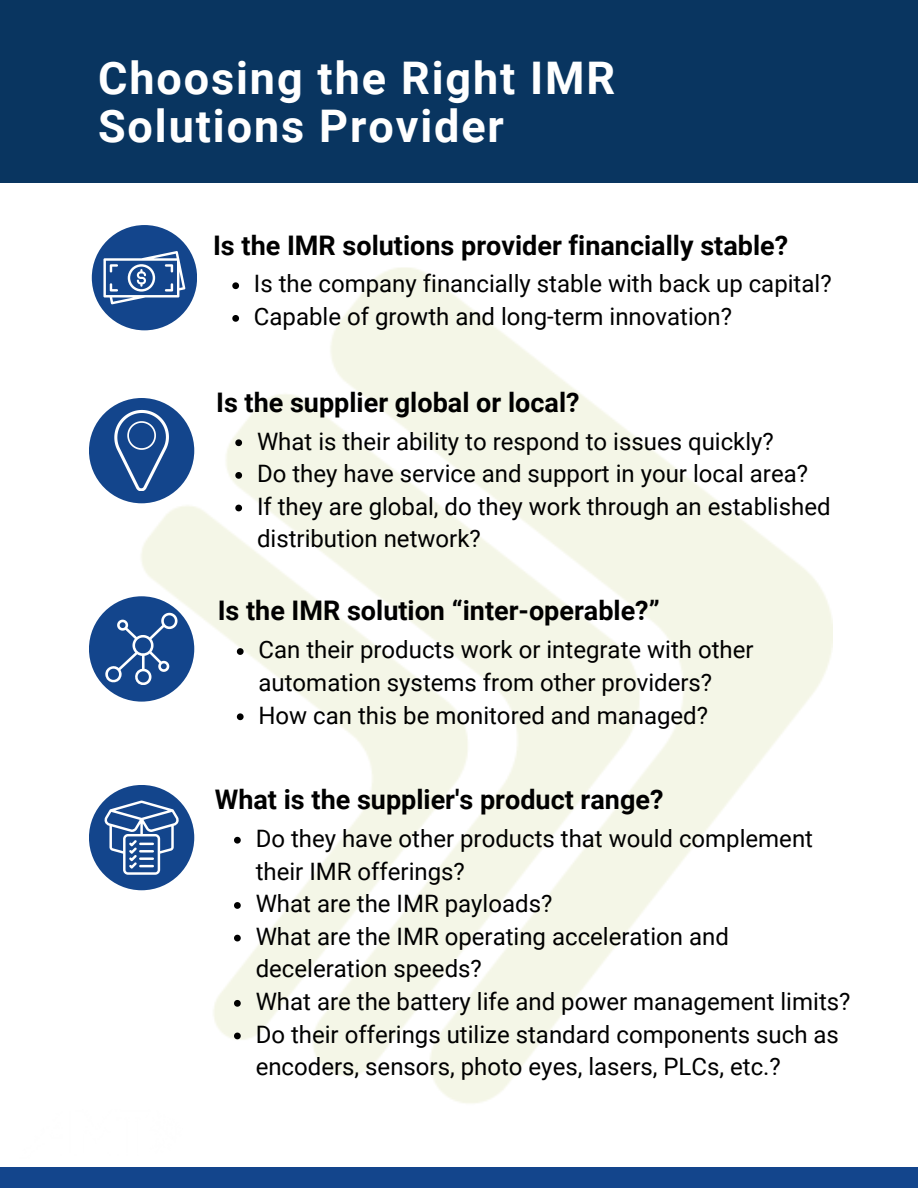
<style>
.page{position:relative;width:918px;height:1188px;background:#fff}
.page>*{position:absolute;margin:0;border:0;box-sizing:border-box;transform-origin:0 0}
.t1{font:700 45px/48.3px "Roboto";letter-spacing:.04em;color:#fff}
.t2{font:700 27px "Roboto";color:#000}
.t3{font:24px/32.7px "Roboto";color:#000}
</style>
<div class="page">
<img style="left:134px;top:268px;width:698px;height:836px">
<div style="left:0;top:0;width:918px;height:183px;background:#093560"></div>
<div style="left:92px;top:225px;width:105px;height:105px;background:#13458c;border-radius:50%"></div>
<svg style="left:103px;top:251px;width:82px;height:53px"></svg>
<div style="left:89px;top:596px;width:105px;height:106px;background:#13458c;border-radius:50%"></div>
<svg style="left:105px;top:613px;width:73px;height:72px"></svg>
<div style="left:0;top:1167px;width:918px;height:21px;background:#13458c"></div>
<div style="left:89px;top:398px;width:105px;height:105px;background:#13458c;border-radius:50%"></div>
<svg style="left:114px;top:410px;width:55px;height:81px"></svg>
<div style="left:89px;top:785px;width:105px;height:105px;background:#13458c;border-radius:50%"></div>
<svg style="left:104px;top:801px;width:75px;height:74px"></svg>
<svg style="left:235px;top:439px;width:7px;height:7px"></svg>
<svg style="left:235px;top:472px;width:7px;height:7px"></svg>
<svg style="left:235px;top:505px;width:7px;height:6px"></svg>
<svg style="left:232px;top:282px;width:7px;height:7px"></svg>
<svg style="left:232px;top:315px;width:7px;height:7px"></svg>
<svg style="left:237px;top:648px;width:7px;height:7px"></svg>
<svg style="left:237px;top:713px;width:7px;height:7px"></svg>
<svg style="left:234px;top:837px;width:7px;height:7px"></svg>
<svg style="left:234px;top:902px;width:7px;height:7px"></svg>
<svg style="left:234px;top:935px;width:7px;height:6px"></svg>
<svg style="left:234px;top:1000px;width:7px;height:7px"></svg>
<svg style="left:234px;top:1033px;width:7px;height:6px"></svg>
<p class="t1" style="left:98px;top:54px;width:519px">Choosing the Right IMR<br>Solutions Provider</p>
<p class="t2" style="left:213px;top:229px;width:577px">Is the IMR solutions provider financially stable?</p>
<p class="t3" style="left:254px;top:268px;width:579px">Is the company financially stable with back up capital?</p>
<p class="t3" style="left:254px;top:301px;width:480px">Capable of growth and long-term innovation?</p>
<p class="t2" style="left:216px;top:387px;width:365px">Is the supplier global or local?</p>
<p class="t3" style="left:257px;top:425px;width:518px">What is their ability to respond to issues quickly?</p>
<p class="t3" style="left:257px;top:458px;width:553px">Do they have service and support in your local area?</p>
<p class="t3" style="left:257px;top:490px;width:575px">If they are global, do they work through an established distribution network?</p>
<p class="t2" style="left:218px;top:595px;width:444px">Is the IMR solution “inter-operable?”</p>
<p class="t3" style="left:259px;top:634px;width:497px">Can their products work or integrate with other automation systems from other providers?</p>
<p class="t3" style="left:259px;top:699px;width:451px">How can this be monitored and managed?</p>
<p class="t2" style="left:215px;top:784px;width:450px">What is the supplier's product range?</p>
<p class="t3" style="left:256px;top:822px;width:559px">Do they have other products that would complement their IMR offerings?</p>
<p class="t3" style="left:256px;top:888px;width:298px">What are the IMR payloads?</p>
<p class="t3" style="left:256px;top:920px;width:475px">What are the IMR operating acceleration and deceleration speeds?</p>
<p class="t3" style="left:256px;top:986px;width:596px">What are the battery life and power management limits?</p>
<p class="t3" style="left:256px;top:1018px;width:585px">Do their offerings utilize standard components such as encoders, sensors, photo eyes, lasers, PLCs, etc.?</p>
</div>
